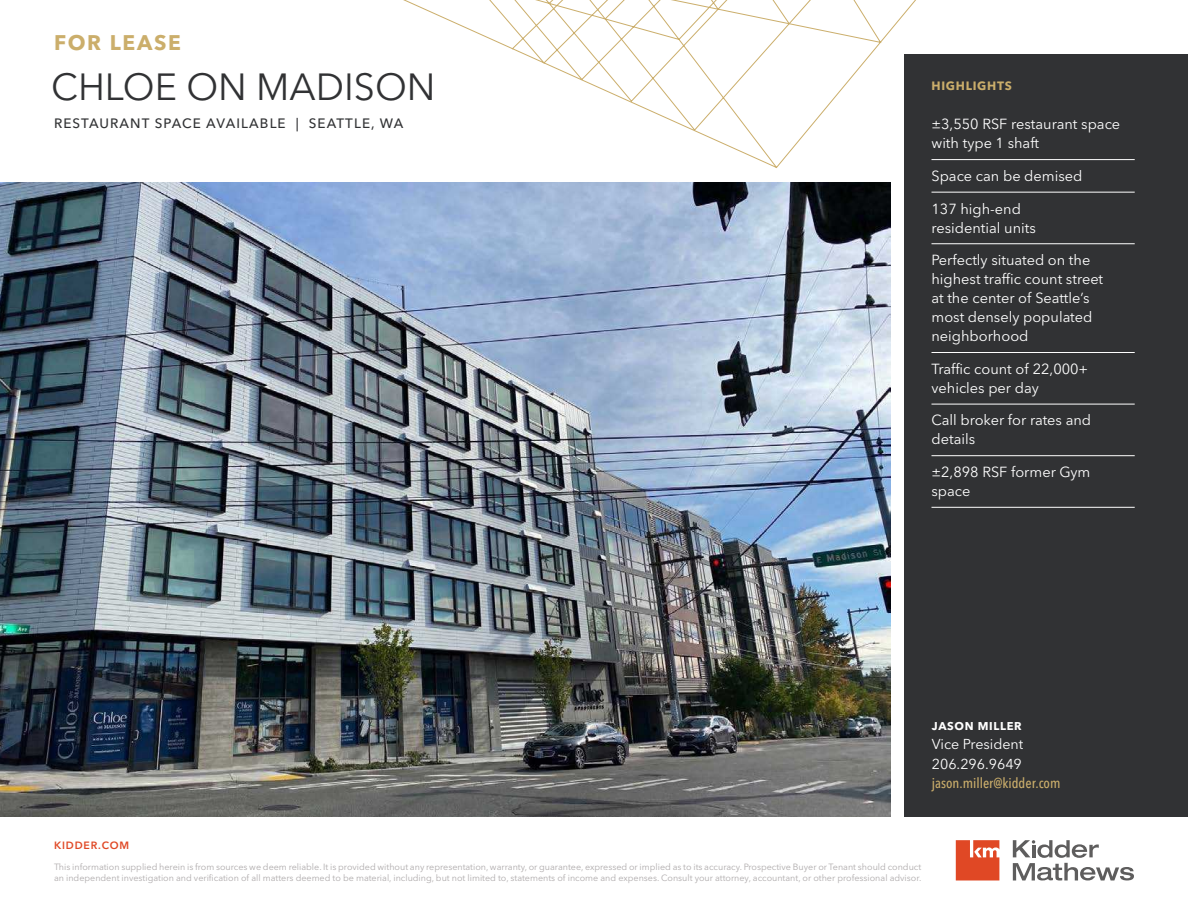
<style>
.page{position:relative;width:1188px;height:918px;background:#fff}
.page>*{position:absolute;margin:0;border:0;box-sizing:border-box;transform-origin:0 0}
.Property_Name_-_Char{font:37.5px "Avenir Next LT Pro";color:#313234}
.For_Lease___Sale__Af{font:700 21px "Avenir Next LT Pro";letter-spacing:.08em;color:#cbae6b}
.Factoids_-_White{font:14.55px/19px "Avenir Next LT Pro";color:#fff}
.Contact_Info_-_Ash{font:14.25px "Avenir Next LT Pro";color:#fff}
.Contact_Info_-_Ash-2{font:500 condensed 14.25px "Avenir Next LT Pro";color:#cbae6b}
.Property_Address_-_C{font:500 13.5px "Avenir Next LT Pro";letter-spacing:.08em;color:#313234}
.Subhead_-_Level_1{font:700 12px "Avenir Next LT Pro";letter-spacing:.06em;color:#cbae6b}
.Contact_Info_-_Ash-3{font:700 11.25px "Avenir Next LT Pro";letter-spacing:.06em;color:#fff}
.t1{font:600 10.5px "Avenir Next LT Pro";letter-spacing:.08em;color:#e04825}
.t2{font:9px/10.8px "Avenir Next LT Pro";color:#afabac}
</style>
<div class="page">
<svg style="left:1013px;top:840px;width:121px;height:41px"></svg>
<svg style="left:956px;top:840px;width:43px;height:41px;background:#e35f40"></svg>
<svg style="left:403px;top:0;width:513px;height:168px"></svg>
<div style="left:904px;top:54px;width:284px;height:763px;background:#313234"></div>
<hr style="left:932px;top:159px;width:203px;height:1px;background:#fff">
<hr style="left:932px;top:192px;width:203px;height:1px;background:#fff">
<hr style="left:932px;top:243px;width:203px;height:1px;background:#fff">
<hr style="left:932px;top:352px;width:203px;height:1px;background:#fff">
<hr style="left:932px;top:404px;width:203px;height:1px;background:#fff">
<hr style="left:932px;top:455px;width:203px;height:1px;background:#fff">
<hr style="left:932px;top:507px;width:203px;height:1px;background:#fff">
<img style="left:0;top:182px;width:891px;height:635px">
<p class="For_Lease___Sale__Af" style="left:54px;top:30px;width:128px">FOR LEASE</p>
<p class="Property_Name_-_Char" style="left:51px;top:64px;width:386px">CHLOE ON MADISON</p>
<p class="Property_Address_-_C" style="left:54px;top:115px;width:351px">RESTAURANT SPACE AVAILABLE | SEATTLE, WA</p>
<p class="Subhead_-_Level_1" style="left:932px;top:79px;width:82px">HIGHLIGHTS</p>
<p class="Factoids_-_White" style="left:932px;top:115px;width:190px">±3,550 RSF restaurant space with type 1 shaft</p>
<p class="Factoids_-_White" style="left:932px;top:166px;width:152px">Space can be demised</p>
<p class="Factoids_-_White" style="left:932px;top:199px;width:106px">137 high-end residential units</p>
<p class="Factoids_-_White" style="left:932px;top:250px;width:173px">Perfectly situated on the highest traffic count street at the center of Seattle’s most densely populated neighborhood</p>
<p class="Factoids_-_White" style="left:932px;top:359px;width:158px">Traffic count of 22,000+ vehicles per day</p>
<p class="Factoids_-_White" style="left:932px;top:411px;width:161px">Call broker for rates and details</p>
<p class="Factoids_-_White" style="left:932px;top:462px;width:161px">±2,898 RSF former Gym space</p>
<p class="Contact_Info_-_Ash-3" style="left:932px;top:719px;width:91px">JASON MILLER</p>
<p class="Contact_Info_-_Ash" style="left:932px;top:736px;width:93px">Vice President</p>
<p class="Contact_Info_-_Ash" style="left:932px;top:756px;width:92px">206.296.9649</p>
<p class="Contact_Info_-_Ash-2" style="left:932px;top:775px;width:130px">jason.miller@kidder.com</p>
<p class="t1" style="left:54px;top:839px;width:77px">KIDDER.COM</p>
<p class="t2" style="left:54px;top:861px;width:869px">This information supplied herein is from sources we deem reliable. It is provided without any representation, warranty, or guarantee, expressed or implied as to its accuracy. Prospective Buyer or Tenant should conduct an independent investigation and verification of all matters deemed to be material, including, but not limited to, statements of income and expenses. Consult your attorney, accountant, or other professional advisor.</p>
</div>
